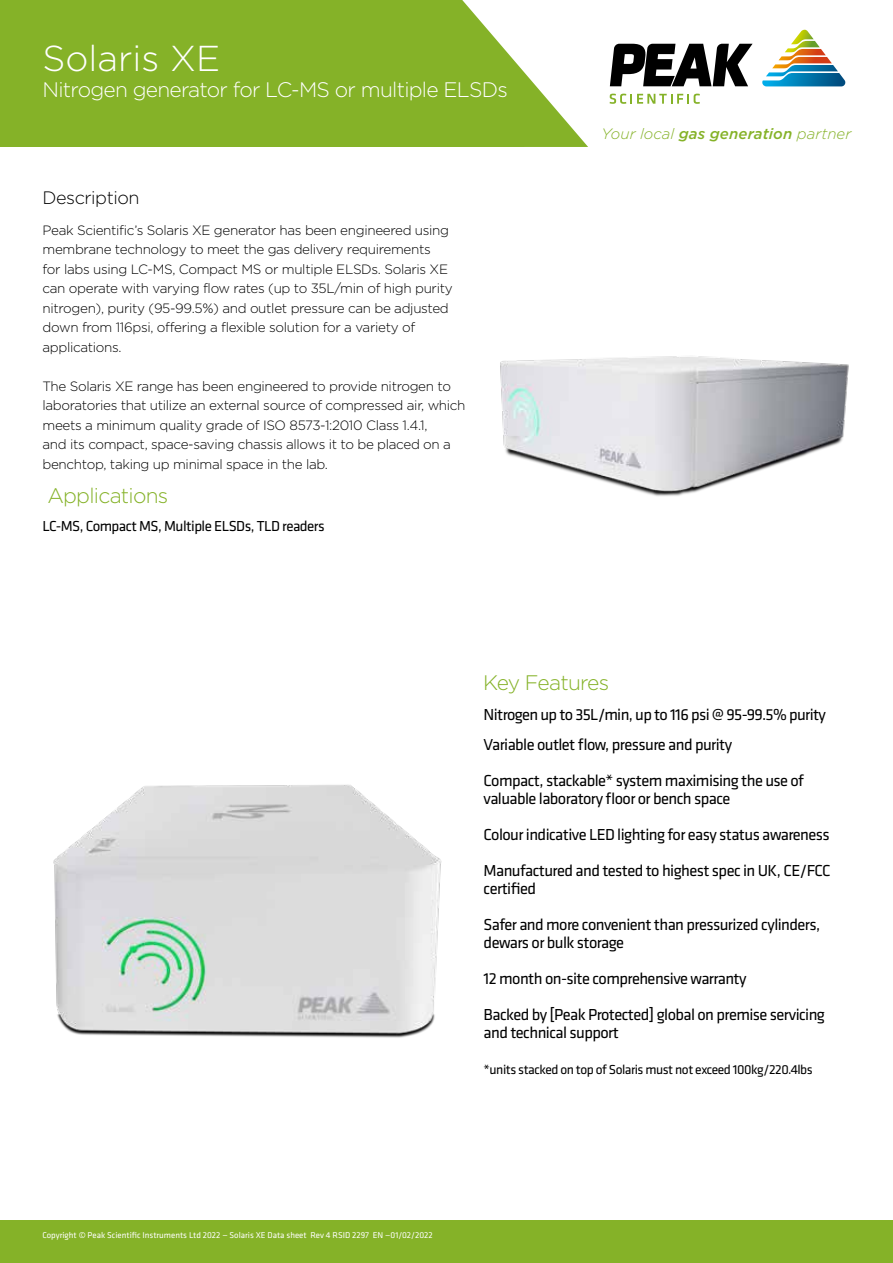
<style>
.page{position:relative;width:893px;height:1263px;background:#fff}
.page>*{position:absolute;margin:0;border:0;box-sizing:border-box;transform-origin:0 0}
.t1{font:300 36px "Gotham";color:#fff}
.t2{font:300 21px "Gotham";letter-spacing:-.035em;color:#fff}
.t3{font:300 21px "Gotham";letter-spacing:-.035em;color:#85b228}
.t4{font:300 18px "Gotham";letter-spacing:-.025em;color:#000}
.t5{font:16.5px/36px "Klavika";letter-spacing:-.035em;color:#000}
.t6{font:15px "Klavika";letter-spacing:-.035em;color:#000}
.t7{font:italic 300 15px "Gotham";color:#85b228}
.t8{font:300 13.5px/19.5px "Gotham";letter-spacing:-.025em;color:#000}
.t9{font:13.5px "Klavika";letter-spacing:-.035em;color:#000}
.t10{font:8.7px "Klavika";color:#fff}
.s1{font-weight:500}
</style>
<div class="page">
<svg style="left:524px;top:72px;width:64px;height:75px"></svg>
<div style="left:0;top:1220px;width:893px;height:43px;background:#85b228"></div>
<svg style="left:610px;top:44px;width:143px;height:42px"></svg>
<svg style="left:610px;top:94px;width:90px;height:10px"></svg>
<svg style="left:762px;top:30px;width:83px;height:56px"></svg>
<img style="left:500px;top:356px;width:349px;height:140px">
<div style="left:0;top:0;width:524px;height:147px;background:#85b228"></div>
<img style="left:53px;top:784px;width:389px;height:254px">
<h1 class="t1" style="left:43px;top:39px;width:179px">Solaris XE</h1>
<h2 class="t2" style="left:43px;top:78px;width:467px">Nitrogen generator for LC-MS or multiple ELSDs</h2>
<h3 class="t4" style="left:43px;top:188px;width:99px">Description</h3>
<p class="t8" style="left:43px;top:220px;width:412px">Peak Scientific’s Solaris XE generator has been engineered using membrane technology to meet the gas delivery requirements<br>for labs using LC-MS, Compact MS or multiple ELSDs. Solaris XE can operate with varying flow rates (up to 35L/min of high purity nitrogen), purity (95-99.5%) and outlet pressure can be adjusted down from 116psi, offering a flexible solution for a variety of applications.</p>
<p class="t8" style="left:43px;top:376px;width:425px">The Solaris XE range has been engineered to provide nitrogen to laboratories that utilize an external source of compressed air, which meets a minimum quality grade of ISO 8573-1:2010 Class 1.4.1,<br>and its compact, space-saving chassis allows it to be placed on a benchtop, taking up minimal space in the lab.</p>
<h2 class="t3" style="left:47px;top:484px;width:123px">Applications</h2>
<p class="t6" style="left:43px;top:518px;width:284px">LC-MS, Compact MS, Multiple ELSDs, TLD readers</p>
<p class="t7" style="left:601px;top:125px;width:251px">Your local <span class="s1">gas generation</span> partner</p>
<h2 class="t3" style="left:483px;top:671px;width:128px">Key Features</h2>
<p class="t5" style="left:484px;top:699px;width:344px;line-height:30.8px">Nitrogen up to 35L/min, up to 116 psi @ 95-99.5% purity<br>Variable outlet flow, pressure and purity</p>
<p class="t5" style="left:484px;top:772px;width:322px;line-height:18px">Compact, stackable* system maximising the use of valuable laboratory floor or bench space</p>
<p class="t5" style="left:484px;top:817px;width:349px">Colour indicative LED lighting for easy status awareness<br>Manufactured and tested to highest spec in UK, CE/FCC</p>
<p class="t5" style="left:484px;top:871px;width:338px">certified<br>Safer and more convenient than pressurized cylinders,</p>
<p class="t5" style="left:484px;top:925px;width:343px">dewars or bulk storage<br>12 month on-site comprehensive warranty<br>Backed by [Peak Protected] global on premise servicing</p>
<p class="t5" style="left:484px;top:1015px;width:137px">and technical support</p>
<p class="t9" style="left:484px;top:1062px;width:331px">*units stacked on top of Solaris must not exceed 100kg/220.4lbs</p>
<p class="t10" style="left:43px;top:1230px;width:392px">Copyright © Peak Scientific Instruments Ltd 2022 — Solaris XE Data sheet Rev 4 RSID 2297 EN —01/02/2022</p>
</div>
